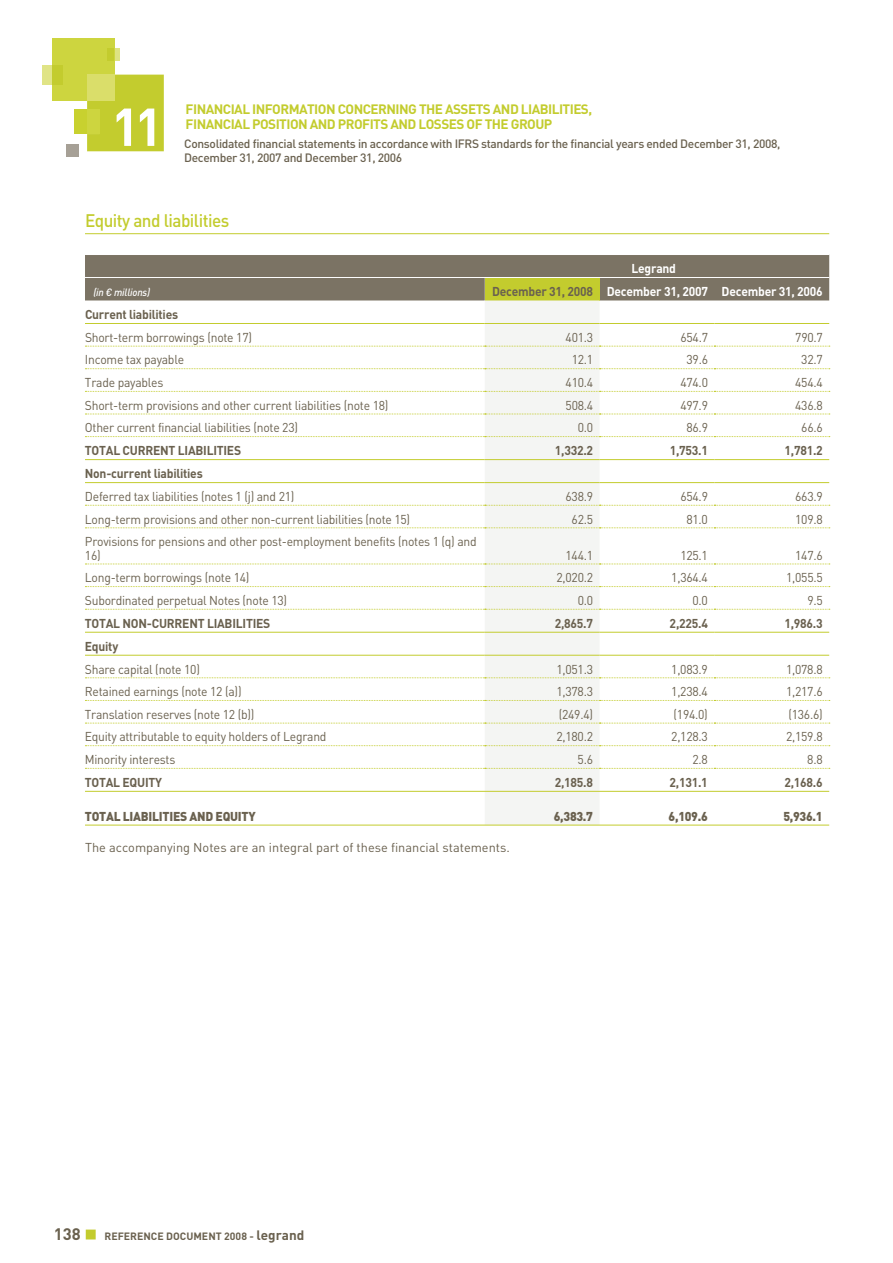
<style>
.page{position:relative;width:893px;height:1263px;background:#fff}
.page>*{position:absolute;margin:0;border:0;box-sizing:border-box;transform-origin:0 0}
.t1{font:700 52.5px "DIN";color:#fff}
.t2{font:500 18px "DIN";letter-spacing:-.03em;color:#c3cc2e;scale:.95 1}
.t3{font:700 16.5px "DIN";color:#6a614f}
.t4{font:700 13.5px/15.3px "DIN";letter-spacing:-.04em;color:#c3cc2e}
.t5{font:12.75px/13.5px "DIN";letter-spacing:-.02em;color:#6a614f;scale:.95 1}
.t6{font:700 12.75px "DIN";letter-spacing:-.02em;color:#6a614f;scale:.95 1}
.t7{font:12.75px "DIN";color:#6a614f}
.t8{font:700 12.75px "DIN";letter-spacing:-.02em;color:#fff;scale:.95 1}
.t9{font:900 12.75px "DIN";letter-spacing:-.02em;color:#6a614f;scale:.95 1}
.t10{font:500 12px/13.5px "DIN";letter-spacing:-.03em;color:#6a614f}
.t11{font:700 10.5px "DIN";color:#6a614f}
.t12{font:italic 500 10.5px "DIN";letter-spacing:-.02em;color:#fff;scale:.95 1}
.s1{color:#6a614f}
.s2{font-size:13.5px}
</style>
<div class="page">
<div style="left:86px;top:1230px;width:9px;height:9px;background:#c3cc2e"></div>
<div style="left:86px;top:1230px;width:10px;height:10px;border:2px solid #c3cc2e"></div>
<div style="left:67px;top:145px;width:12px;height:12px;background:#a6a096"></div>
<div style="left:114px;top:49px;width:6px;height:12px;background:#dee382"></div>
<div style="left:87px;top:75px;width:77px;height:76px;background:#c3cc2e"></div>
<div style="left:52px;top:39px;width:62px;height:62px;background:#cdd53f"></div>
<div style="left:108px;top:49px;width:6px;height:12px;background:#c3cc2e"></div>
<div style="left:87px;top:75px;width:27px;height:26px;background:#dade6a"></div>
<div style="left:75px;top:109px;width:12px;height:25px;background:#c8d12f"></div>
<div style="left:87px;top:109px;width:13px;height:25px;background:#cdd53f"></div>
<div style="left:42px;top:65px;width:20px;height:20px;background:#e0e486"></div>
<div style="left:52px;top:65px;width:10px;height:20px;background:#c3cc2e"></div>
<hr style="left:85px;top:233px;width:744px;height:1px;background:#c3cc2e">
<div style="left:85px;top:255px;width:744px;height:46px;background:#7b7364"></div>
<div style="left:485px;top:278px;width:114px;height:23px;background:#c3cc2e"></div>
<div style="left:485px;top:301px;width:114px;height:524px;background:#f4f5f3"></div>
<hr style="left:85px;top:791px;width:744px;height:1px;background:#c3cc2e">
<hr style="left:85px;top:277px;width:744px;height:1px;background:#fff">
<hr style="left:85px;top:323px;width:400px;height:1px;background:#c3cc2e">
<hr style="left:85px;top:459px;width:400px;height:1px;background:#c3cc2e">
<hr style="left:85px;top:482px;width:400px;height:1px;background:#c3cc2e">
<hr style="left:85px;top:632px;width:400px;height:1px;background:#c3cc2e">
<hr style="left:85px;top:655px;width:400px;height:1px;background:#c3cc2e">
<hr style="left:485px;top:323px;width:114px;height:1px;background:#c3cc2e">
<hr style="left:485px;top:459px;width:114px;height:1px;background:#c3cc2e">
<hr style="left:485px;top:482px;width:114px;height:1px;background:#c3cc2e">
<hr style="left:485px;top:632px;width:114px;height:1px;background:#c3cc2e">
<hr style="left:485px;top:655px;width:114px;height:1px;background:#c3cc2e">
<hr style="left:599px;top:323px;width:115px;height:1px;background:#c3cc2e">
<hr style="left:599px;top:459px;width:115px;height:1px;background:#c3cc2e">
<hr style="left:599px;top:482px;width:115px;height:1px;background:#c3cc2e">
<hr style="left:599px;top:632px;width:115px;height:1px;background:#c3cc2e">
<hr style="left:599px;top:655px;width:115px;height:1px;background:#c3cc2e">
<hr style="left:714px;top:323px;width:115px;height:1px;background:#c3cc2e">
<hr style="left:714px;top:459px;width:115px;height:1px;background:#c3cc2e">
<hr style="left:714px;top:482px;width:115px;height:1px;background:#c3cc2e">
<hr style="left:714px;top:632px;width:115px;height:1px;background:#c3cc2e">
<hr style="left:714px;top:655px;width:115px;height:1px;background:#c3cc2e">
<hr style="left:85px;top:825px;width:744px;height:1px;background:#c3cc2e">
<svg style="left:85px;top:346px;width:745px;height:1px"></svg>
<svg style="left:85px;top:368px;width:745px;height:1px"></svg>
<svg style="left:85px;top:391px;width:745px;height:1px"></svg>
<svg style="left:85px;top:414px;width:745px;height:1px"></svg>
<svg style="left:85px;top:436px;width:745px;height:1px"></svg>
<svg style="left:85px;top:505px;width:745px;height:1px"></svg>
<svg style="left:85px;top:527px;width:745px;height:1px"></svg>
<svg style="left:85px;top:564px;width:745px;height:1px"></svg>
<svg style="left:85px;top:586px;width:745px;height:1px"></svg>
<svg style="left:85px;top:609px;width:745px;height:1px"></svg>
<svg style="left:85px;top:677px;width:745px;height:1px"></svg>
<svg style="left:85px;top:700px;width:745px;height:1px"></svg>
<svg style="left:85px;top:723px;width:745px;height:1px"></svg>
<svg style="left:85px;top:745px;width:745px;height:1px"></svg>
<svg style="left:85px;top:768px;width:745px;height:1px"></svg>
<h1 class="t1" style="left:111px;top:108px;width:53px">11</h1>
<p class="t4" style="left:186px;top:102px;width:408px">FINANCIAL INFORMATION CONCERNING THE ASSETS AND LIABILITIES,<br>FINANCIAL POSITION AND PROFITS AND LOSSES OF THE GROUP</p>
<p class="t10" style="left:184px;top:138px;width:598px">Consolidated financial statements in accordance with IFRS standards for the financial years ended December 31, 2008,<br>December 31, 2007 and December 31, 2006</p>
<h2 class="t2" style="left:85px;top:214px;width:153px">Equity and liabilities</h2>
<p class="t8" style="left:631px;top:264px;width:48px">Legrand</p>
<p class="t12" style="left:94px;top:289px;width:61px">(in € millions)</p>
<p class="t8" style="left:492px;top:287px;width:350px"><span class="s1">December 31, 2008</span> December 31, 2007 December 31, 2006</p>
<p class="t6" style="left:85px;top:310px;width:100px">Current liabilities</p>
<p class="t5" style="left:85px;top:332px;width:177px">Short-term borrowings (note 17)</p>
<p class="t5" style="left:566px;top:332px;width:31px">401.3</p>
<p class="t5" style="left:680px;top:332px;width:31px">654.7</p>
<p class="t5" style="left:795px;top:332px;width:31px">790.7</p>
<p class="t5" style="left:85px;top:355px;width:106px">Income tax payable</p>
<p class="t5" style="left:572px;top:355px;width:24px">12.1</p>
<p class="t5" style="left:686px;top:355px;width:24px">39.6</p>
<p class="t5" style="left:801px;top:355px;width:24px">32.7</p>
<p class="t5" style="left:85px;top:377px;width:84px">Trade payables</p>
<p class="t5" style="left:565px;top:377px;width:31px">410.4</p>
<p class="t5" style="left:680px;top:377px;width:31px">474.0</p>
<p class="t5" style="left:795px;top:377px;width:31px">454.4</p>
<p class="t5" style="left:85px;top:400px;width:321px">Short-term provisions and other current liabilities (note 18)</p>
<p class="t5" style="left:565px;top:400px;width:31px">508.4</p>
<p class="t5" style="left:680px;top:400px;width:31px">497.9</p>
<p class="t5" style="left:795px;top:400px;width:31px">436.8</p>
<p class="t5" style="left:85px;top:423px;width:226px">Other current financial liabilities (note 23)</p>
<p class="t5" style="left:578px;top:423px;width:18px">0.0</p>
<p class="t5" style="left:686px;top:423px;width:24px">86.9</p>
<p class="t5" style="left:801px;top:423px;width:24px">66.6</p>
<p class="t6" style="left:85px;top:446px;width:166px">TOTAL CURRENT LIABILITIES</p>
<p class="t6" style="left:555px;top:446px;width:42px">1,332.2</p>
<p class="t6" style="left:670px;top:446px;width:42px">1,753.1</p>
<p class="t6" style="left:784px;top:446px;width:42px">1,781.2</p>
<p class="t6" style="left:85px;top:469px;width:126px">Non-current liabilities</p>
<p class="t5" style="left:85px;top:491px;width:222px">Deferred tax liabilities (notes 1 (j) and 21)</p>
<p class="t5" style="left:565px;top:491px;width:31px">638.9</p>
<p class="t5" style="left:680px;top:491px;width:31px">654.9</p>
<p class="t5" style="left:795px;top:491px;width:31px">663.9</p>
<p class="t5" style="left:85px;top:514px;width:344px">Long-term provisions and other non-current liabilities (note 15)</p>
<p class="t5" style="left:572px;top:514px;width:24px">62.5</p>
<p class="t5" style="left:686px;top:514px;width:24px">81.0</p>
<p class="t5" style="left:795px;top:514px;width:31px">109.8</p>
<p class="t5" style="left:85px;top:536px;width:414px">Provisions for pensions and other post-employment benefits (notes 1 (q) and<br>16)</p>
<p class="t5" style="left:565px;top:550px;width:31px">144.1</p>
<p class="t5" style="left:680px;top:550px;width:31px">125.1</p>
<p class="t5" style="left:795px;top:550px;width:31px">147.6</p>
<p class="t5" style="left:85px;top:573px;width:175px">Long-term borrowings (note 14)</p>
<p class="t5" style="left:556px;top:573px;width:40px">2,020.2</p>
<p class="t5" style="left:671px;top:573px;width:40px">1,364.4</p>
<p class="t5" style="left:786px;top:573px;width:40px">1,055.5</p>
<p class="t5" style="left:85px;top:595px;width:214px">Subordinated perpetual Notes (note 13)</p>
<p class="t5" style="left:578px;top:595px;width:18px">0.0</p>
<p class="t5" style="left:692px;top:595px;width:18px">0.0</p>
<p class="t5" style="left:807px;top:595px;width:18px">9.5</p>
<p class="t6" style="left:85px;top:619px;width:197px">TOTAL NON-CURRENT LIABILITIES</p>
<p class="t6" style="left:555px;top:619px;width:42px">2,865.7</p>
<p class="t6" style="left:670px;top:619px;width:42px">2,225.4</p>
<p class="t6" style="left:784px;top:619px;width:42px">1,986.3</p>
<p class="t6" style="left:85px;top:642px;width:37px">E quity</p>
<p class="t5" style="left:85px;top:664px;width:123px">Share capital (note 10)</p>
<p class="t5" style="left:556px;top:664px;width:40px">1,051.3</p>
<p class="t5" style="left:671px;top:664px;width:40px">1,083.9</p>
<p class="t5" style="left:786px;top:664px;width:40px">1,078.8</p>
<p class="t5" style="left:85px;top:686px;width:166px">Retained earnings (note 12 (a))</p>
<p class="t5" style="left:556px;top:686px;width:40px">1,378.3</p>
<p class="t5" style="left:671px;top:686px;width:40px">1,238.4</p>
<p class="t5" style="left:786px;top:686px;width:40px">1,217.6</p>
<p class="t5" style="left:85px;top:709px;width:180px">Translation reserves (note 12 (b))</p>
<p class="t5" style="left:559px;top:709px;width:38px">(249.4)</p>
<p class="t5" style="left:673px;top:709px;width:38px">(194.0)</p>
<p class="t5" style="left:788px;top:709px;width:38px">(136.6)</p>
<p class="t5" style="left:85px;top:732px;width:256px">Equity attributable to equity holders of Legrand</p>
<p class="t5" style="left:556px;top:732px;width:40px">2,180.2</p>
<p class="t5" style="left:671px;top:732px;width:40px">2,128.3</p>
<p class="t5" style="left:786px;top:732px;width:40px">2,159.8</p>
<p class="t5" style="left:85px;top:754px;width:97px">Minority interests</p>
<p class="t5" style="left:578px;top:754px;width:18px">5.6</p>
<p class="t5" style="left:692px;top:754px;width:18px">2.8</p>
<p class="t5" style="left:807px;top:754px;width:18px">8.8</p>
<p class="t6" style="left:85px;top:778px;width:83px">TOTAL EQUITY</p>
<p class="t6" style="left:555px;top:778px;width:42px">2,185.8</p>
<p class="t6" style="left:669px;top:778px;width:42px">2,131.1</p>
<p class="t6" style="left:784px;top:778px;width:42px">2,168.6</p>
<p class="t9" style="left:85px;top:812px;width:181px">TOTAL LIABILITIES AND EQUITY</p>
<p class="t9" style="left:554px;top:812px;width:43px">6,383.7</p>
<p class="t9" style="left:668px;top:812px;width:43px">6,109.6</p>
<p class="t9" style="left:783px;top:812px;width:43px">5,936.1</p>
<p class="t7" style="left:85px;top:843px;width:426px">The accompanying Notes are an integral part of these financial statements.</p>
<p class="t3" style="left:54px;top:1228px;width:28px">138</p>
<p class="t11" style="left:104px;top:1232px;width:201px">REFERENCE DOCUMENT 2008 - <span class="s2">legrand</span></p>
</div>
